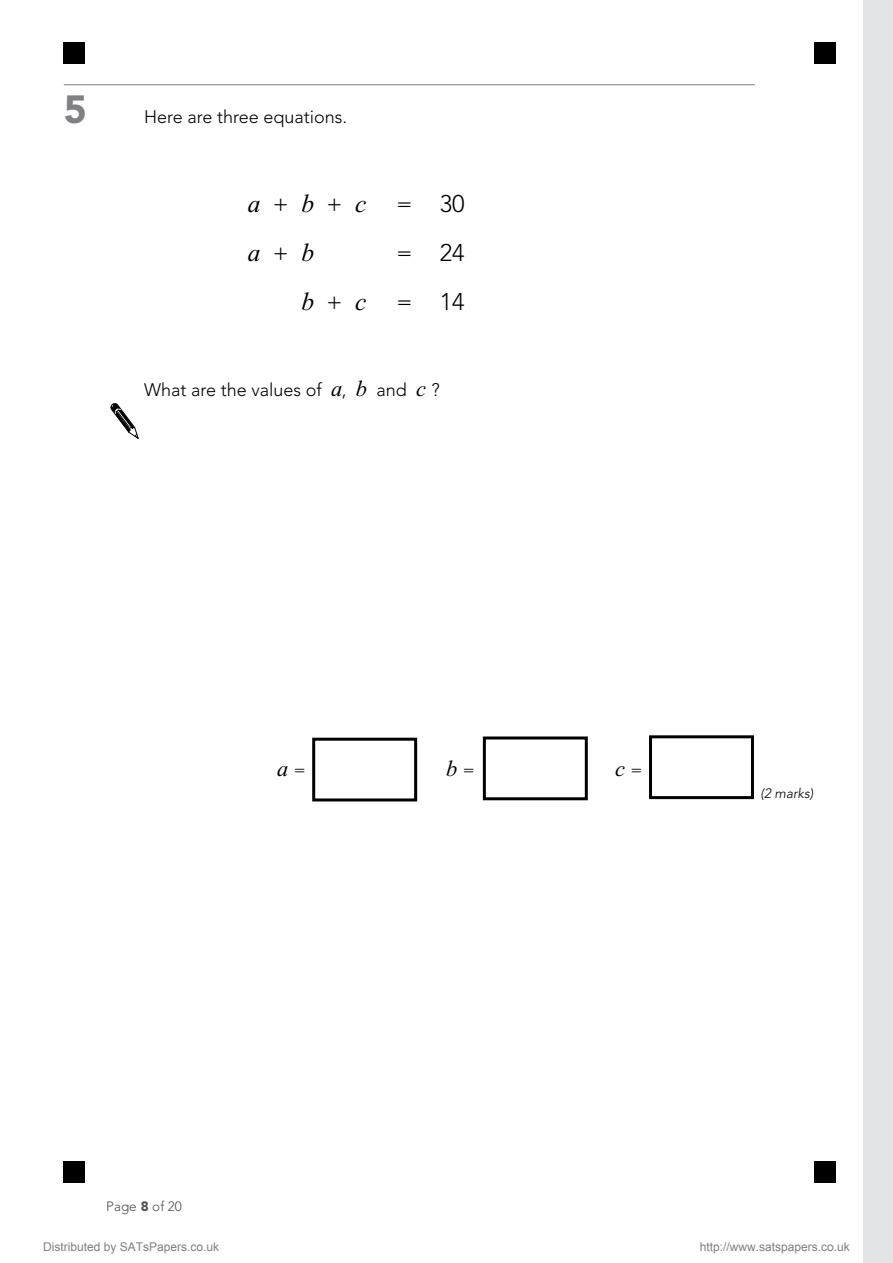
<style>
.page{position:relative;width:893px;height:1263px;background:#fff}
.page>*{position:absolute;margin:0;border:0;box-sizing:border-box;transform-origin:0 0}
.t1{font:900 39px "Avenir";color:#818084}
.t2{font:italic 25.5px "Times New Roman";color:#000}
.t3{font:300 24px "Avenir";color:#000}
.t4{font:italic 22.5px "Times New Roman";color:#000}
.t5{font:300 18px "Avenir";color:#000}
.t6{font:300 13.5px "Avenir";color:#504f53}
.t7{font:italic 300 13.5px "Avenir";color:#000}
.t8{font:12px "Arial";color:#808080}
.s1{font-family:"Avenir";font-weight:300;font-style:normal;font-size:24px}
.s2{color:#fff}
.s3{font-family:"Avenir";font-weight:300;font-style:normal;font-size:24px;color:#fff}
.s4{font-family:"Times New Roman";font-weight:400;font-style:italic;font-size:22.5px}
.s5{font-family:"Avenir";font-weight:300;font-style:normal;font-size:18px}
.s6{font-weight:900}
</style>
<div class="page">
<div style="left:863px;top:0;width:30px;height:1263px;background:#e3e4e6"></div>
<div style="left:64px;top:43px;width:21px;height:21px;background:#000"></div>
<div style="left:814px;top:43px;width:22px;height:21px;background:#000"></div>
<div style="left:64px;top:1161px;width:21px;height:21px;background:#000"></div>
<div style="left:814px;top:1161px;width:22px;height:21px;background:#000"></div>
<svg style="left:110px;top:403px;width:28px;height:36px"></svg>
<div style="left:312px;top:738px;width:105px;height:63px;border:3px solid #000"></div>
<div style="left:483px;top:736px;width:105px;height:64px;border:3px solid #000"></div>
<div style="left:649px;top:735px;width:105px;height:64px;border:3px solid #000"></div>
<hr style="left:64px;top:84px;width:691px;height:1px;background:#818084">
<h1 class="t1" style="left:64px;top:86px;width:25px">5</h1>
<h3 class="t5" style="left:144px;top:107px;width:205px">Here are three equations.</h3>
<h2 class="t2" style="left:248px;top:190px;width:120px">a <span class="s1">+</span> b <span class="s1">+</span> c</h2>
<h3 class="t3" style="left:396px;top:189px;width:70px">= 30</h3>
<h2 class="t2" style="left:248px;top:238px;width:68px">a <span class="s1">+</span> b</h2>
<h3 class="t3" style="left:396px;top:238px;width:70px">= 24</h3>
<h2 class="t2" style="left:248px;top:287px;width:120px"><span class="s2">a</span> <span class="s3">+</span> b <span class="s1">+</span> c</h2>
<h3 class="t3" style="left:396px;top:287px;width:70px">= 14</h3>
<h3 class="t5" style="left:144px;top:380px;width:297px">What are the values of <span class="s4">a</span>, <span class="s4">b</span> and <span class="s4">c</span> ?</h3>
<h3 class="t4" style="left:277px;top:756px;width:30px">a <span class="s5">=</span></h3>
<h3 class="t4" style="left:446px;top:756px;width:30px">b <span class="s5">=</span></h3>
<h3 class="t4" style="left:615px;top:756px;width:29px">c <span class="s5">=</span></h3>
<p class="t7" style="left:761px;top:786px;width:54px">(2 marks)</p>
<p class="t6" style="left:106px;top:1199px;width:77px">Page <span class="s6">8</span> of 20</p>
<p class="t8" style="left:43px;top:1239px;width:178px">Distributed by SATsPapers.co.uk</p>
<p class="t8" style="left:700px;top:1239px;width:152px">http://www.satspapers.co.uk</p>
</div>
